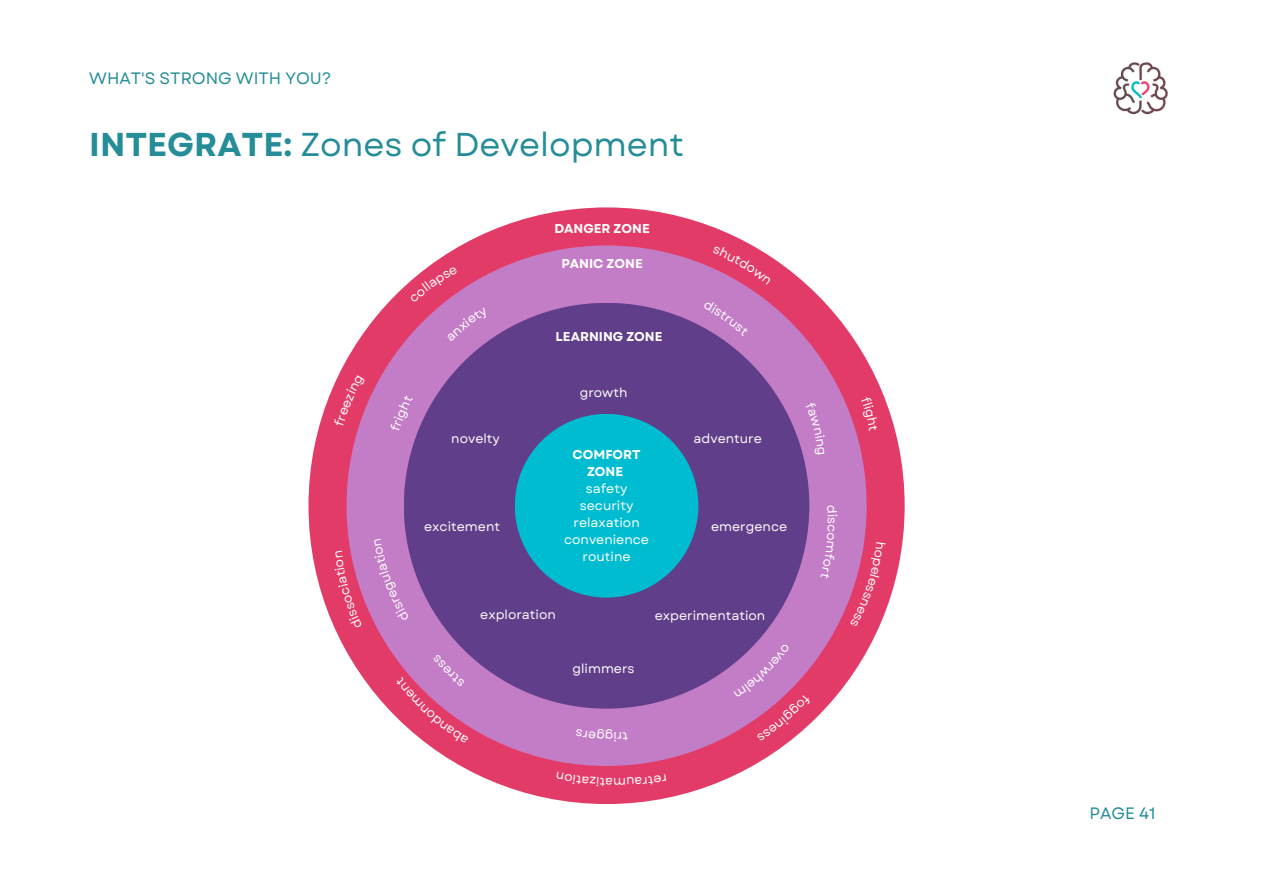
<style>
.page{position:relative;width:1263px;height:894px;background:#fff}
.page>*{position:absolute;margin:0;border:0;box-sizing:border-box;transform-origin:0 0}
.t1{font:33px "Garet";color:#248d98}
.t2{font:16.5px "Garet";color:#248d98}
.t3{font:12.75px/17.1px "Garet";color:#fff;text-align:center}
.t4{font:700 12.75px/17.1px "Garet";color:#fff;text-align:center}
.s1{font-weight:700}
</style>
<div class="page">
<div style="left:308px;top:207px;width:597px;height:596px;background:#e33b68;border-radius:50%"></div>
<div style="left:347px;top:245px;width:520px;height:520px;background:#c37cc6;border-radius:50%"></div>
<div style="left:404px;top:303px;width:405px;height:405px;background:#603e8a;border-radius:50%"></div>
<div style="left:515px;top:414px;width:183px;height:183px;background:#00bcd0;border-radius:50%"></div>
<img style="left:1113px;top:62px;width:55px;height:53px">
<svg style="left:334px;top:375px;width:32px;height:51px"></svg>
<svg style="left:350px;top:551px;width:12px;height:43px"></svg>
<svg style="left:850px;top:543px;width:36px;height:84px"></svg>
<svg style="left:713px;top:246px;width:58px;height:39px"></svg>
<svg style="left:410px;top:266px;width:79px;height:75px"></svg>
<svg style="left:703px;top:327px;width:15px;height:9px"></svg>
<svg style="left:734px;top:643px;width:77px;height:97px"></svg>
<svg style="left:395px;top:653px;width:74px;height:90px"></svg>
<p class="t2" style="left:89px;top:66px;width:244px">WHAT'S STRONG WITH YOU?</p>
<h1 class="t1" style="left:89px;top:121px;width:596px"><span class="s1">INTEGRATE:</span> Zones of Development</h1>
<p class="t4" style="left:554px;top:220px;width:97px">DANGER ZONE</p>
<p class="t4" style="left:561px;top:255px;width:83px">PANIC ZONE</p>
<p class="t4" style="left:555px;top:328px;width:108px">LEARNING ZONE</p>
<p class="t3" style="left:451px;top:429px;width:50px">novelty</p>
<p class="t3" style="left:424px;top:518px;width:78px">excitement</p>
<p class="t3" style="left:580px;top:384px;width:49px">growth</p>
<p class="t4" style="left:572px;top:445px;width:70px">COMFORT<br>ZONE</p>
<p class="t3" style="left:564px;top:480px;width:86px">safety security relaxation convenience routine</p>
<p class="t3" style="left:694px;top:430px;width:70px">adventure</p>
<p class="t3" style="left:711px;top:518px;width:78px">emergence</p>
<p class="t3" style="left:480px;top:606px;width:77px">exploration</p>
<p class="t3" style="left:572px;top:659px;width:64px">glimmers</p>
<p class="t3" style="left:655px;top:607px;width:112px">experimentation</p>
<p class="t3" style="left:617px;top:745px;width:5px;rotate:180deg">i</p>
<p class="t3" style="left:626px;top:790px;width:14px;rotate:180deg">m</p>
<p class="t3" style="left:841px;top:517px;width:9px;rotate:90deg">s</p>
<p class="t2" style="left:1090px;top:801px;width:68px">PAGE 41</p>
</div>
